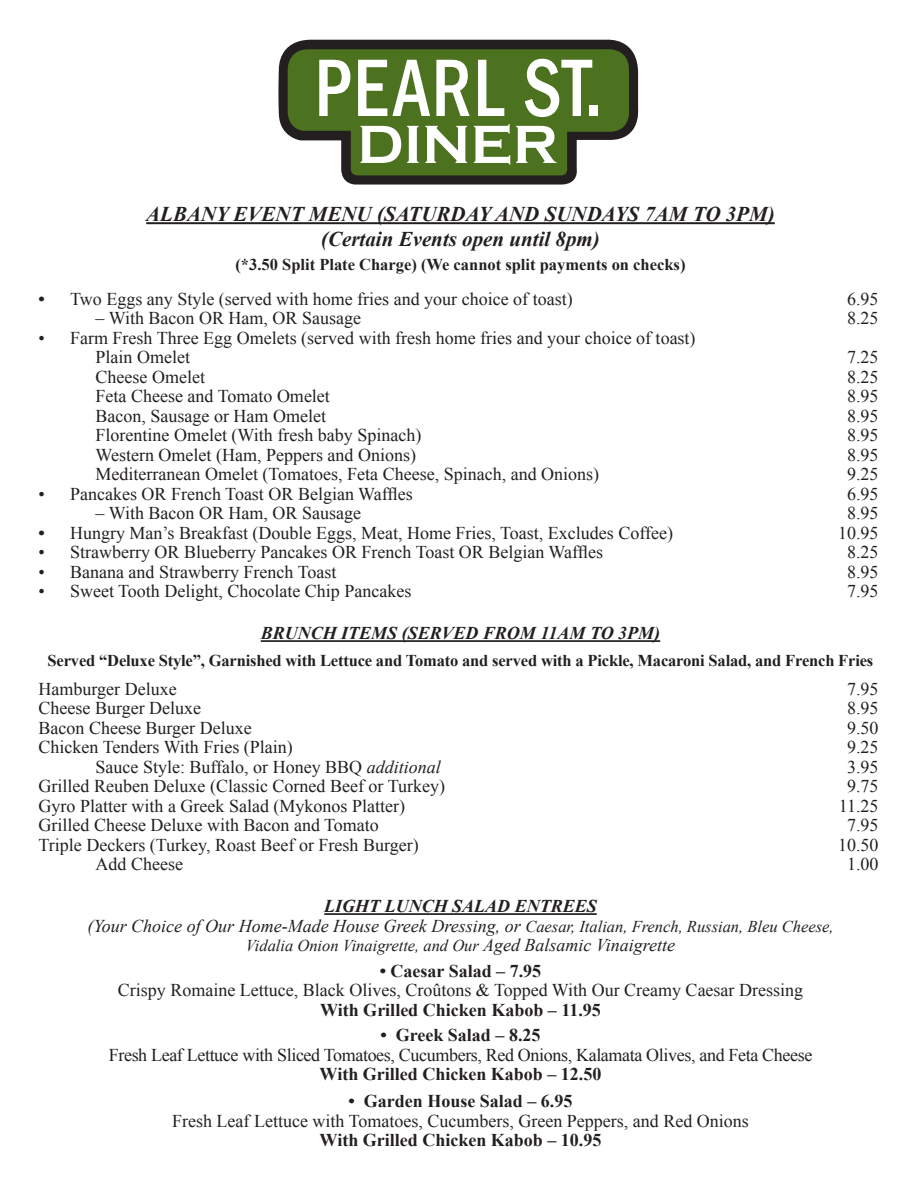
<style>
.page{position:relative;width:918px;height:1188px;background:#fff}
.page>*{position:absolute;margin:0;border:0;box-sizing:border-box;transform-origin:0 0}
.t1{font:500 condensed 84.45px "Franklin Gothic";letter-spacing:.015em;color:#fff;scale:.9 1}
.t2{font:700 55.65px "Copperplate Gothic";color:#fff}
.t3{font:italic 700 21px/25.2px "Times New Roman";color:#231f20;text-align:center}
.t4{font:18px/19.5px "Times New Roman";color:#231f20}
.t5{font:700 18px "Times New Roman";color:#231f20}
.t6{font:italic 18px/19.5px "Times New Roman";color:#231f20;text-align:center}
.t7{font:18px "Times New Roman";letter-spacing:-.02em;color:#231f20}
.t8{font:italic 700 18px "Times New Roman";color:#231f20}
.t9{font:700 16.5px "Times New Roman";letter-spacing:-.01em;color:#231f20}
.t10{font:italic 16.5px "Times New Roman";color:#231f20}
.s1{font-weight:700}
.s2{font-style:italic}
.s3{font-size:16.5px}
.s4{font-size:18px}
</style>
<div class="page">
<svg style="left:278px;top:39px;width:361px;height:146px;fill:#231f20"></svg>
<svg style="left:287px;top:46px;width:342px;height:130px;background:#587732"></svg>
<hr style="left:146px;top:222px;width:629px;height:2px;background:#231f20">
<hr style="left:261px;top:640px;width:399px;height:2px;background:#231f20">
<hr style="left:324px;top:913px;width:273px;height:2px;background:#231f20">
<h1 class="t1" style="left:314px;top:32px;width:321px">PEARL ST.</h1>
<h2 class="t2" style="left:357px;top:113px;width:202px">DINER</h2>
<p class="t3" style="left:146px;top:201px;width:630px">ALBANY EVENT MENU (SATURDAY AND SUNDAYS 7AM TO 3PM) (Certain Events open until 8pm)</p>
<p class="t9" style="left:235px;top:253px;width:452px">(*3.50 Split Plate Charge) (We cannot split payments on checks)</p>
<p class="t4" style="left:39px;top:289px;width:536px"><span class="s1">•</span> Two Eggs any Style (served with home fries and your choice of toast)</p>
<p class="t4" style="left:847px;top:289px;width:33px">6.95</p>
<p class="t4" style="left:96px;top:308px;width:267px">– With Bacon OR Ham, OR Sausage</p>
<p class="t4" style="left:847px;top:308px;width:33px">8.25</p>
<p class="t4" style="left:96px;top:328px;width:602px;text-indent:-57px">• Farm Fresh Three Egg Omelets (served with fresh home fries and your choice of toast)<br>Plain Omelet</p>
<p class="t4" style="left:847px;top:347px;width:33px">7.25</p>
<p class="t4" style="left:96px;top:367px;width:111px">Cheese Omelet</p>
<p class="t4" style="left:847px;top:367px;width:33px">8.25</p>
<p class="t4" style="left:96px;top:386px;width:236px">Feta Cheese and Tomato Omelet</p>
<p class="t4" style="left:847px;top:386px;width:33px">8.95</p>
<p class="t4" style="left:96px;top:406px;width:232px">Bacon, Sausage or Ham Omelet</p>
<p class="t4" style="left:847px;top:406px;width:33px">8.95</p>
<p class="t4" style="left:96px;top:425px;width:327px">Florentine Omelet (With fresh baby Spinach)</p>
<p class="t4" style="left:847px;top:425px;width:33px">8.95</p>
<p class="t4" style="left:96px;top:445px;width:322px">Western Omelet (Ham, Peppers and Onions)</p>
<p class="t4" style="left:847px;top:445px;width:33px">8.95</p>
<p class="t4" style="left:96px;top:464px;width:505px">Mediterranean Omelet (Tomatoes, Feta Cheese, Spinach, and Onions)</p>
<p class="t4" style="left:847px;top:464px;width:33px">9.25</p>
<p class="t4" style="left:39px;top:484px;width:376px">• Pancakes OR French Toast OR Belgian Waffles</p>
<p class="t4" style="left:847px;top:484px;width:33px">6.95</p>
<p class="t4" style="left:96px;top:503px;width:267px">– With Bacon OR Ham, OR Sausage</p>
<p class="t4" style="left:847px;top:503px;width:33px">8.95</p>
<p class="t4" style="left:39px;top:523px;width:636px"><span class="s1">•</span> Hungry Man’s Breakfast (Double Eggs, Meat, Home Fries, Toast, Excludes Coffee)</p>
<p class="t4" style="left:838px;top:523px;width:42px">10.95</p>
<p class="t4" style="left:39px;top:542px;width:566px">• Strawberry OR Blueberry Pancakes OR French Toast OR Belgian Waffles</p>
<p class="t4" style="left:847px;top:542px;width:33px">8.25</p>
<p class="t4" style="left:39px;top:561px;width:299px">• Banana and Strawberry French Toast</p>
<p class="t4" style="left:847px;top:561px;width:33px">8.95</p>
<p class="t4" style="left:39px;top:581px;width:374px">• Sweet Tooth Delight, Chocolate Chip Pancakes</p>
<p class="t4" style="left:847px;top:581px;width:33px">7.95</p>
<p class="t8" style="left:261px;top:620px;width:401px">BRUNCH ITEMS (SERVED FROM 11AM TO 3PM)</p>
<p class="t9" style="left:48px;top:649px;width:827px">Served “Deluxe Style”, Garnished with Lettuce and Tomato and served with a Pickle, Macaroni Salad, and French Fries</p>
<p class="t4" style="left:39px;top:679px;width:140px">Hamburger Deluxe</p>
<p class="t4" style="left:847px;top:679px;width:33px">7.95</p>
<p class="t4" style="left:39px;top:698px;width:164px">Cheese Burger Deluxe</p>
<p class="t4" style="left:847px;top:698px;width:33px">8.95</p>
<p class="t4" style="left:39px;top:718px;width:215px">Bacon Cheese Burger Deluxe</p>
<p class="t4" style="left:847px;top:718px;width:33px">9.50</p>
<p class="t4" style="left:39px;top:737px;width:256px">Chicken Tenders With Fries (Plain)</p>
<p class="t4" style="left:847px;top:737px;width:33px">9.25</p>
<p class="t4" style="left:96px;top:757px;width:347px">Sauce Style: Buffalo, or Honey BBQ <span class="s2">additional</span></p>
<p class="t4" style="left:847px;top:757px;width:33px">3.95</p>
<p class="t4" style="left:39px;top:776px;width:408px">Grilled Reuben Deluxe (Classic Corned Beef or Turkey)</p>
<p class="t4" style="left:847px;top:776px;width:33px">9.75</p>
<p class="t4" style="left:39px;top:796px;width:368px">Gyro Platter with a Greek Salad (Mykonos Platter)</p>
<p class="t4" style="left:839px;top:796px;width:41px">11.25</p>
<p class="t4" style="left:39px;top:815px;width:342px">Grilled Cheese Deluxe with Bacon and Tomato</p>
<p class="t4" style="left:847px;top:815px;width:33px">7.95</p>
<p class="t4" style="left:39px;top:835px;width:382px">Triple Deckers (Turkey, Roast Beef or Fresh Burger)</p>
<p class="t4" style="left:838px;top:835px;width:42px">10.50</p>
<p class="t4" style="left:96px;top:854px;width:89px">Add Cheese</p>
<p class="t4" style="left:847px;top:854px;width:33px">1.00</p>
<p class="t6" style="left:87px;top:896px;width:748px"><span class="s1">LIGHT LUNCH SALAD ENTREES<br></span>(Your Choice of Our Home-Made House Greek Dressing, or <span class="s3">Caesar, Italian, French, Russian, Bleu Cheese,</span></p>
<p class="t10" style="left:246px;top:934px;width:431px">Vidalia Onion Vinaigrette, and Our <span class="s4">Aged Balsamic Vinaigrette</span></p>
<p class="t5" style="left:380px;top:958px;width:163px">• Caesar Salad – 7.95</p>
<p class="t4" style="left:118px;top:980px;width:687px">Crispy Romaine Lettuce, Black Olives, Croûtons &amp; Topped With Our Creamy Caesar Dressing</p>
<p class="t5" style="left:320px;top:997px;width:282px">With Grilled Chicken Kabob – 11.95</p>
<p class="t5" style="left:381px;top:1023px;width:161px">• Greek Salad – 8.25</p>
<p class="t7" style="left:109px;top:1042px;width:705px">Fresh Leaf Lettuce with Sliced Tomatoes, Cucumbers, Red Onions, Kalamata Olives, and Feta Cheese</p>
<p class="t5" style="left:320px;top:1062px;width:283px">With Grilled Chicken Kabob – 12.50</p>
<p class="t5" style="left:349px;top:1089px;width:225px">• Garden House Salad – 6.95</p>
<p class="t4" style="left:172px;top:1111px;width:578px">Fresh Leaf Lettuce with Tomatoes, Cucumbers, Green Peppers, and Red Onions</p>
<p class="t5" style="left:320px;top:1128px;width:283px">With Grilled Chicken Kabob – 10.95</p>
</div>
